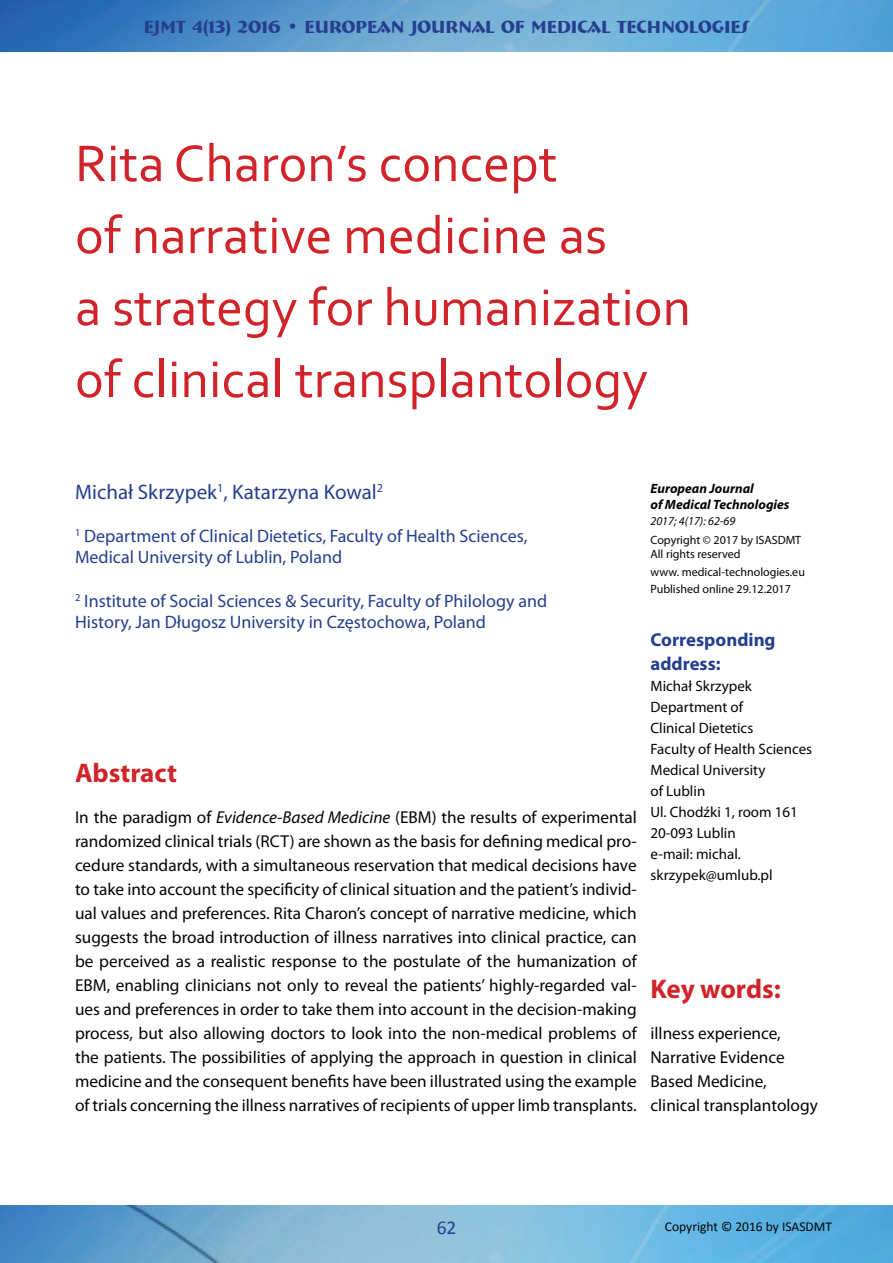
<style>
.page{position:relative;width:893px;height:1263px;background:#fff}
.page>*{position:absolute;margin:0;border:0;box-sizing:border-box;transform-origin:0 0}
.t1{font:54px/72px "Corbel";color:#d1232a}
.t2{font:700 27px "Myriad Pro";color:#d1232a}
.t3{font:21px "Myriad Pro";color:#253f8e}
.t4{font:19.5px "Calibri";color:#253f8e}
.t5{font:700 18.75px/24px "Myriad Pro";color:#253f8e}
.t6{font:18px/21px "Myriad Pro";color:#253f8e}
.t7{font:700 18px "Bremen BT";color:#253f8e}
.t8{font:17.25px/24px "Myriad Pro";color:#040503}
.t9{font:15px/21px "Myriad Pro";color:#040503}
.t10{font:italic 700 13.5px/15.9px "Myriad Pro";color:#040503}
.t11{font:13.5px "Calibri";color:#040503}
.t12{font:12px/14.4px "Myriad Pro";color:#040503}
.t13{font:italic 12px "Myriad Pro";color:#040503}
.s1{font-style:italic}
</style>
<div class="page">
<img style="left:0;top:0;width:893px;height:52px">
<img style="left:0;top:1205px;width:893px;height:58px">
<p class="t7" style="left:144px;top:15px;width:607px">EJMT 4(13) 2016 • EUROPEAN JOURNAL OF MEDICAL TECHNOLOGIES</p>
<h1 class="t1" style="left:75px;top:126px;width:618px">Rita Charon’s concept<br>of narrative medicine as<br>a strategy for humanization of clinical transplantology</h1>
<p class="t3" style="left:75px;top:479px;width:310px">Michał Skrzypek<sup>1</sup>, Katarzyna Kowal<sup>2</sup></p>
<p class="t6" style="left:75px;top:525px;width:454px"><sup>1</sup> Department of Clinical Dietetics, Faculty of Health Sciences,<br>Medical University of Lublin, Poland</p>
<p class="t6" style="left:75px;top:590px;width:474px"><sup>2</sup> Institute of Social Sciences &amp; Security, Faculty of Philology and<br>History, Jan Długosz University in Częstochowa, Poland</p>
<h2 class="t2" style="left:75px;top:755px;width:104px">Abstract</h2>
<p class="t8" style="left:75px;top:805px;width:563px;text-align:justify">In the paradigm of <span class="s1">Evidence-Based Medicine</span> (EBM) the results of experimental randomized clinical trials (RCT) are shown as the basis for defining medical pro&shy;cedure standards, with a simultaneous reservation that medical decisions have to take into account the specificity of clinical situation and the patient’s individ&shy;ual values and preferences. Rita Charon’s concept of narrative medicine, which suggests the broad introduction of illness narratives into clinical practice, can be perceived as a realistic response to the postulate of the humanization of EBM, enabling clinicians not only to reveal the patients’ highly-regarded val&shy;ues and preferences in order to take them into account in the decision-making process, but also allowing doctors to look into the non-medical problems of the patients. The possibilities of applying the approach in question in clinical medicine and the consequent benefits have been illustrated using the example of trials concerning the illness narratives of recipients of upper limb transplants.</p>
<p class="t10" style="left:650px;top:480px;width:141px">European Journal<br>of Medical Technologies</p>
<p class="t13" style="left:650px;top:513px;width:86px">2017; 4(17): 62-69</p>
<p class="t12" style="left:650px;top:532px;width:152px">Copyright © 2017 by ISASDMT<br>All rights reserved</p>
<p class="t12" style="left:650px;top:563px;width:156px;line-height:17.4px">www. medical-technologies.eu<br>Published online 29.12.2017</p>
<p class="t5" style="left:650px;top:627px;width:127px">Corresponding address:</p>
<p class="t9" style="left:650px;top:675px;width:163px">Michał Skrzypek<br>Department of<br>Clinical Dietetics<br>Faculty of Health Sciences<br>Medical University<br>of Lublin<br>Ul. Chodźki 1, room 161<br>20-093 Lublin<br>e-mail: michal. skrzypek@umlub.pl</p>
<h2 class="t2" style="left:650px;top:971px;width:132px">Key words:</h2>
<p class="t8" style="left:650px;top:1021px;width:169px">illness experience,<br>Narrative Evidence<br>Based Medicine, clinical transplantology</p>
<p class="t4" style="left:437px;top:1215px;width:21px">62</p>
<p class="t11" style="left:665px;top:1218px;width:169px">Copyright © 2016 by ISASDMT</p>
</div>
